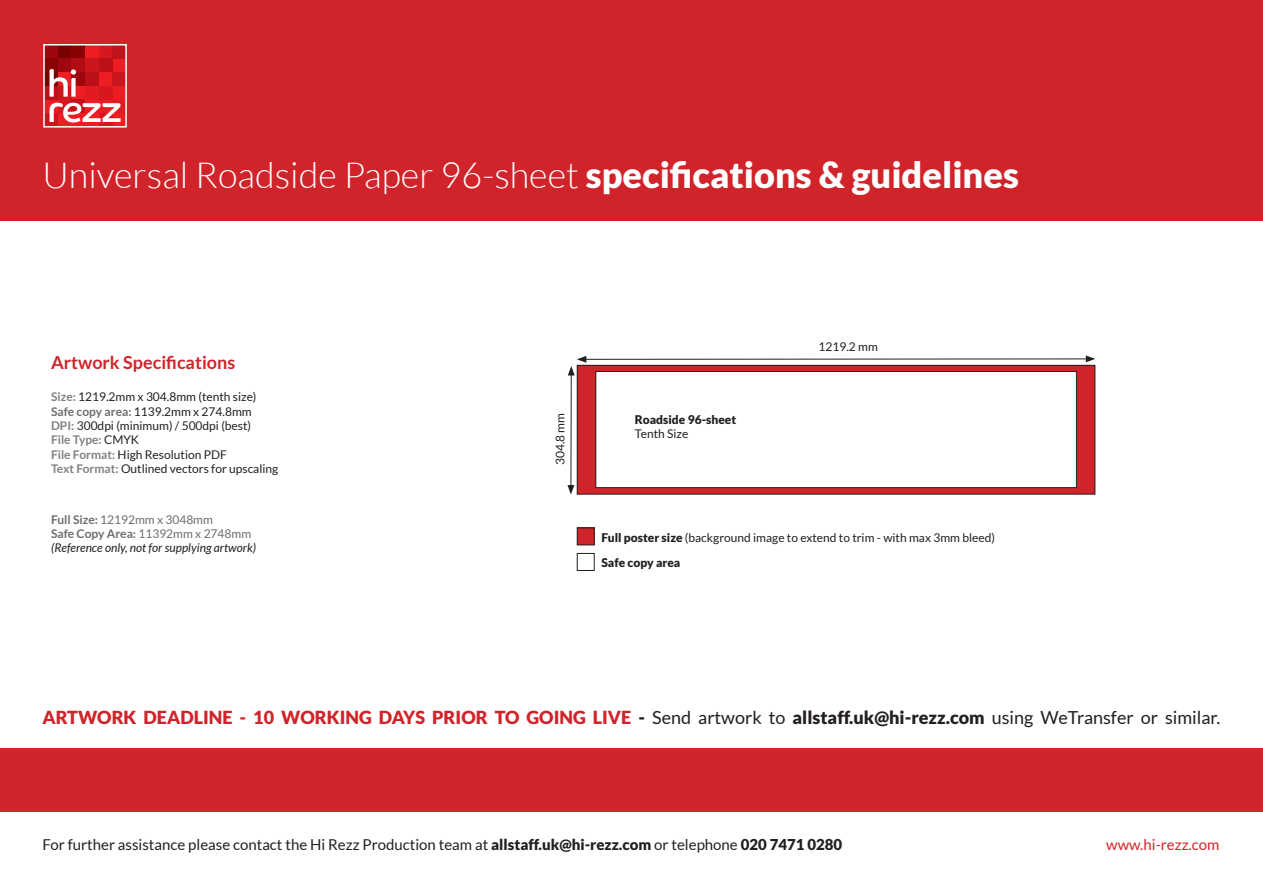
<style>
.page{position:relative;width:1263px;height:893px;background:#fff}
.page>*{position:absolute;margin:0;border:0;box-sizing:border-box;transform-origin:0 0}
.t1{font:300 36px "Lato";color:#fff}
.t2{font:900 18px "Lato";color:#d1232a}
.t3{font:700 18px "Lato";color:#d1232a}
.t4{font:15px "Lato";color:#231f20}
.t5{font:15px "Lato";color:#d1232a}
.t6{font:12px "Lato";color:#231f20}
.t7{font:12px "Lato";color:#6c6d70}
.t8{font:italic 12px "Lato";color:#231f20}
.t9{font:900 12px "Lato";color:#231f20}
.t10{font:700 12px "Lato";color:#808285}
.s1{font-weight:900}
.s2{font-weight:700;color:#808285}
.s3{font-weight:700;color:#6c6d70}
.s4{font-weight:400;color:#231f20}
.s5{font-weight:700}
.s6{color:#231f20}
</style>
<div class="page">
<div style="left:0;top:748px;width:1263px;height:64px;background:#d1232a"></div>
<div style="left:0;top:0;width:1263px;height:220px;background:#d1232a"></div>
<div style="left:44px;top:45px;width:82px;height:82px;background:#ee1d23"></div>
<div style="left:44px;top:45px;width:14px;height:13px;background:#9d070d"></div>
<div style="left:58px;top:45px;width:13px;height:13px;background:#790100"></div>
<div style="left:71px;top:45px;width:14px;height:13px;background:#8b0202"></div>
<div style="left:99px;top:45px;width:13px;height:13px;background:#d7171f"></div>
<div style="left:112px;top:45px;width:14px;height:13px;background:#c4121a"></div>
<div style="left:44px;top:58px;width:14px;height:14px;background:#8b0202"></div>
<div style="left:58px;top:58px;width:13px;height:14px;background:#9d070d"></div>
<div style="left:71px;top:58px;width:14px;height:14px;background:#b00d15"></div>
<div style="left:85px;top:58px;width:14px;height:14px;background:#cd151d"></div>
<div style="left:99px;top:58px;width:13px;height:14px;background:#bb1018"></div>
<svg style="left:46px;top:72px;width:4px;height:14px"></svg>
<svg style="left:46px;top:86px;width:4px;height:13px"></svg>
<div style="left:44px;top:113px;width:14px;height:14px;background:#cd151d"></div>
<div style="left:112px;top:72px;width:14px;height:14px;background:#cd151d"></div>
<div style="left:99px;top:113px;width:13px;height:14px;background:#d7171f"></div>
<div style="left:112px;top:99px;width:14px;height:14px;background:#e21a21"></div>
<svg style="left:50px;top:69px;width:71px;height:53px"></svg>
<div style="left:43px;top:44px;width:84px;height:84px;border:2px solid #fff"></div>
<div style="left:577px;top:365px;width:518px;height:129px;background:#d1232a"></div>
<div style="left:577px;top:365px;width:518px;height:130px;border:1px solid #231f20"></div>
<div style="left:596px;top:371px;width:480px;height:117px;background:#fff"></div>
<div style="left:595px;top:371px;width:482px;height:117px;border:1px solid #231f20"></div>
<hr style="left:584px;top:358px;width:504px;height:2px;background:#231f20">
<svg style="left:1086px;top:355px;width:9px;height:7px"></svg>
<hr style="left:570px;top:373px;width:2px;height:114px;background:#231f20">
<svg style="left:567px;top:485px;width:7px;height:10px"></svg>
<svg style="left:568px;top:356px;width:18px;height:19px"></svg>
<div style="left:577px;top:528px;width:17px;height:17px;background:#d1232a"></div>
<div style="left:577px;top:528px;width:18px;height:17px;border:1px solid #231f20"></div>
<div style="left:577px;top:553px;width:18px;height:18px;border:1px solid #231f20"></div>
<p class="t1" style="left:43px;top:156px;width:978px">Universal Roadside Paper 96-sheet <span class="s1">specifications &amp; guidelines</span></p>
<p class="t3" style="left:51px;top:352px;width:186px">Artwork Specifications</p>
<p class="t6" style="left:51px;top:390px;width:207px"><span class="s2">Size:</span> 1219.2mm x 304.8mm (tenth size)</p>
<p class="t6" style="left:51px;top:405px;width:202px"><span class="s3">Safe copy area:</span> 1139.2mm x 274.8mm</p>
<p class="t6" style="left:51px;top:419px;width:202px"><span class="s2">DPI:</span> 300dpi (minimum) / 500dpi (best)</p>
<p class="t10" style="left:51px;top:433px;width:90px">File Type: <span class="s4">CMYK</span></p>
<p class="t6" style="left:51px;top:448px;width:177px"><span class="s2">File Format:</span> High Resolution PDF</p>
<p class="t6" style="left:51px;top:462px;width:229px"><span class="s2">Text Format:</span> Outlined vectors for upscaling</p>
<p class="t7" style="left:51px;top:513px;width:163px"><span class="s5">Full Size:</span> 12192mm x 3048mm</p>
<p class="t7" style="left:51px;top:527px;width:202px"><span class="s5">Safe Copy Area:</span> 11392mm x 2748mm</p>
<p class="t8" style="left:51px;top:541px;width:207px">(Reference only, not for supplying artwork)</p>
<p class="t6" style="left:553px;top:465px;width:54px;rotate:-90deg">304.8 mm</p>
<p class="t9" style="left:635px;top:412px;width:103px">Roadside 96-sheet</p>
<p class="t6" style="left:635px;top:427px;width:55px">Tenth Size</p>
<p class="t6" style="left:818px;top:340px;width:61px">1219.2 mm</p>
<p class="t6" style="left:601px;top:531px;width:395px"><span class="s1">Full poster size</span> (background image to extend to trim - with max 3mm bleed)</p>
<p class="t9" style="left:601px;top:555px;width:81px">Safe copy area</p>
<p class="t2" style="left:43px;top:707px;width:1179px">ARTWORK DEADLINE - 10 WORKING DAYS PRIOR TO GOING LIVE <span class="s6">-</span> <span class="s4">Send artwork to</span> <span class="s6">allstaff.uk@hi-rezz.com</span> <span class="s4">using WeTransfer or similar.</span></p>
<p class="t4" style="left:43px;top:836px;width:801px">For further assistance please contact the Hi Rezz Production team at <span class="s1">allstaff.uk@hi-rezz.com</span> or telephone <span class="s1">020 7471 0280</span></p>
<p class="t5" style="left:1106px;top:836px;width:115px">www.hi-rezz.com</p>
</div>
